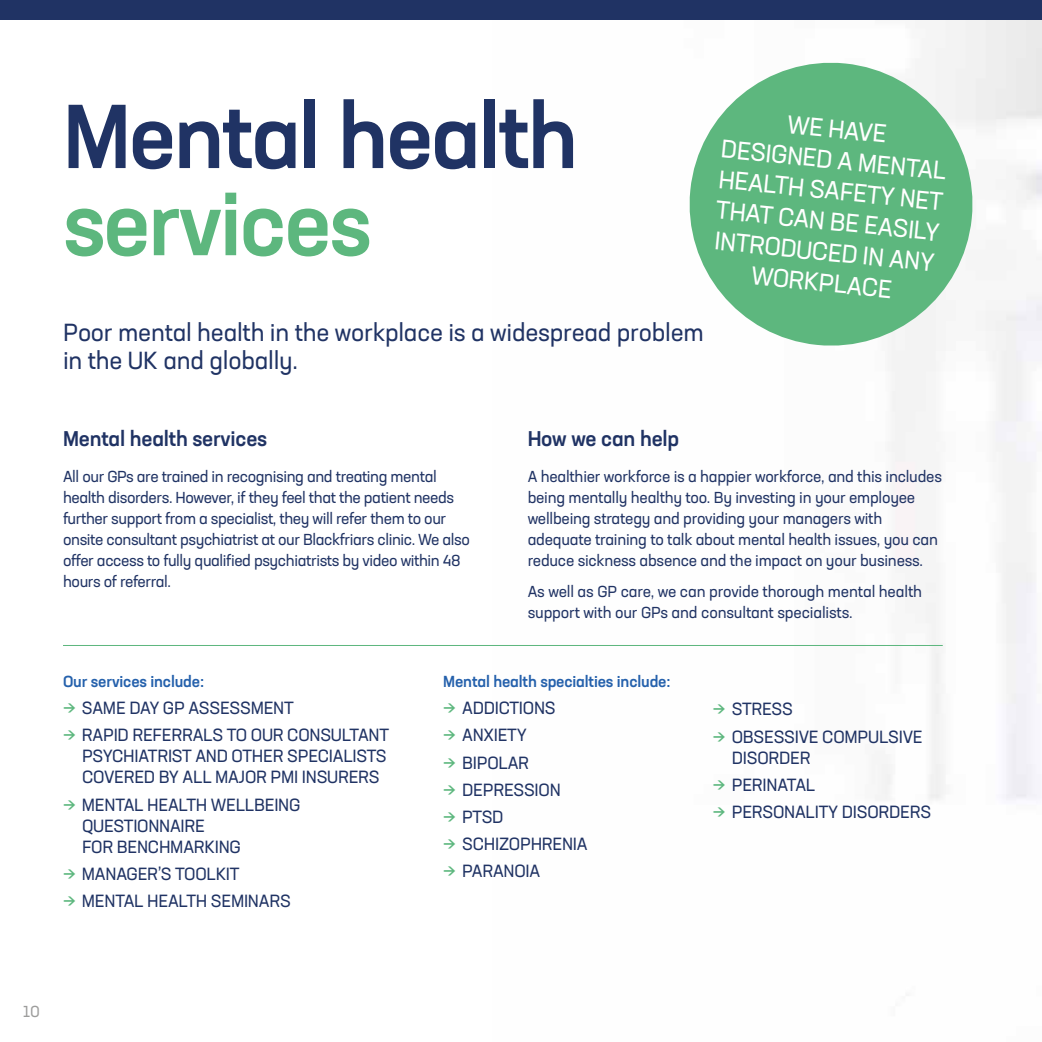
<style>
.page{position:relative;width:1042px;height:1042px;background:#fff}
.page>*{position:absolute;margin:0;border:0;box-sizing:border-box;transform-origin:0 0}
.t1{font:500 89.42px "Neusa Next Std";letter-spacing:-.025em;color:#203364}
.t2{font:500 89.42px "Neusa Next Std";letter-spacing:-.025em;color:#5db77e}
.t3{font:25.2px/30.8px "Neusa Next Std";color:#fff;text-align:center}
.t4{font:24.5px/28px "Neusa Next Std";letter-spacing:-.01em;color:#203364}
.t5{font:500 21px "Neusa Next Std";letter-spacing:-.01em;color:#203364}
.t6{font:17.5px/21px "Neusa Next Std";letter-spacing:-.015em;color:#203364}
.t7{font:15.75px/21px "Neusa Next Std";letter-spacing:-.015em;color:#203364}
.t8{font:500 15.75px "Neusa Next Std";letter-spacing:-.01em;color:#2561ac}
.t9{font:15.75px "Neusa Next Std";color:#9d9d9c}
.s1{color:#5db77e}
</style>
<div class="page">
<div style="left:0;top:0;width:1042px;height:20px;background:#203364"></div>
<hr style="left:63px;top:645px;width:880px;height:1px;background:#5db77e">
<svg style="left:689px;top:56px;width:290px;height:297px;fill:#5db77e"></svg>
<h1 class="t1" style="left:63px;top:79px;width:517px">Mental health</h1>
<h1 class="t2" style="left:63px;top:167px;width:310px">services</h1>
<h3 class="t4" style="left:63px;top:318px;width:642px">Poor mental health in the workplace is a widespread problem in the UK and globally.</h3>
<h2 class="t3" style="left:726px;top:101px;width:228px;rotate:6deg">WE HAVE<br>DESIGNED A MENTAL<br>HEALTH SAFETY NET<br>THAT CAN BE EASILY<br>INTRODUCED IN ANY<br>WORKPLACE</h2>
<h3 class="t5" style="left:63px;top:425px;width:206px">Mental health services</h3>
<p class="t7" style="left:63px;top:466px;width:408px">All our GPs are trained in recognising and treating mental health disorders. However, if they feel that the patient needs further support from a specialist, they will refer them to our onsite consultant psychiatrist at our Blackfriars clinic. We also offer access to fully qualified psychiatrists by video within 48 hours of referral.</p>
<h3 class="t5" style="left:528px;top:425px;width:153px">How we can help</h3>
<p class="t7" style="left:528px;top:466px;width:416px">A healthier workforce is a happier workforce, and this includes being mentally healthy too. By investing in your employee wellbeing strategy and providing your managers with adequate training to talk about mental health issues, you can reduce sickness absence and the impact on your business.</p>
<p class="t7" style="left:528px;top:581px;width:396px">As well as GP care, we can provide thorough mental health support with our GPs and consultant specialists.</p>
<p class="t8" style="left:63px;top:671px;width:143px">Our services include:</p>
<p class="t6" style="left:63px;top:697px;width:232px"><span class="s1">→</span> SAME DAY GP ASSESSMENT</p>
<p class="t6" style="left:82px;top:724px;width:309px;text-indent:-19px"><span class="s1">→</span> RAPID REFERRALS TO OUR CONSULTANT<br>PSYCHIATRIST AND OTHER SPECIALISTS<br>COVERED BY ALL MAJOR PMI INSURERS</p>
<p class="t6" style="left:82px;top:793px;width:220px;text-indent:-19px"><span class="s1">→</span> MENTAL HEALTH WELLBEING<br>QUESTIONNAIRE<br>FOR BENCHMARKING</p>
<p class="t6" style="left:63px;top:863px;width:178px"><span class="s1">→</span> MANAGER’S TOOLKIT</p>
<p class="t6" style="left:63px;top:890px;width:229px"><span class="s1">→</span> MENTAL HEALTH SEMINARS</p>
<p class="t8" style="left:443px;top:671px;width:229px">Mental health specialties include:</p>
<p class="t6" style="left:443px;top:697px;width:114px"><span class="s1">→</span> ADDICTIONS</p>
<p class="t6" style="left:443px;top:724px;width:85px"><span class="s1">→</span> ANXIETY</p>
<p class="t6" style="left:443px;top:751px;width:87px"><span class="s1">→</span> BIPOLAR</p>
<p class="t6" style="left:443px;top:779px;width:119px"><span class="s1">→</span> DEPRESSION</p>
<p class="t6" style="left:443px;top:806px;width:62px"><span class="s1">→</span> PTSD</p>
<p class="t6" style="left:443px;top:833px;width:146px"><span class="s1">→</span> SCHIZOPHRENIA</p>
<p class="t6" style="left:443px;top:860px;width:99px"><span class="s1">→</span> PARANOIA</p>
<p class="t6" style="left:713px;top:698px;width:82px"><span class="s1">→</span> STRESS</p>
<p class="t6" style="left:732px;top:726px;width:192px;text-indent:-19px"><span class="s1">→</span> OBSESSIVE COMPULSIVE<br>DISORDER</p>
<p class="t6" style="left:713px;top:774px;width:104px"><span class="s1">→</span> PERINATAL</p>
<p class="t6" style="left:713px;top:801px;width:220px"><span class="s1">→</span> PERSONALITY DISORDERS</p>
<p class="t9" style="left:23px;top:1001px;width:18px">10</p>
</div>
